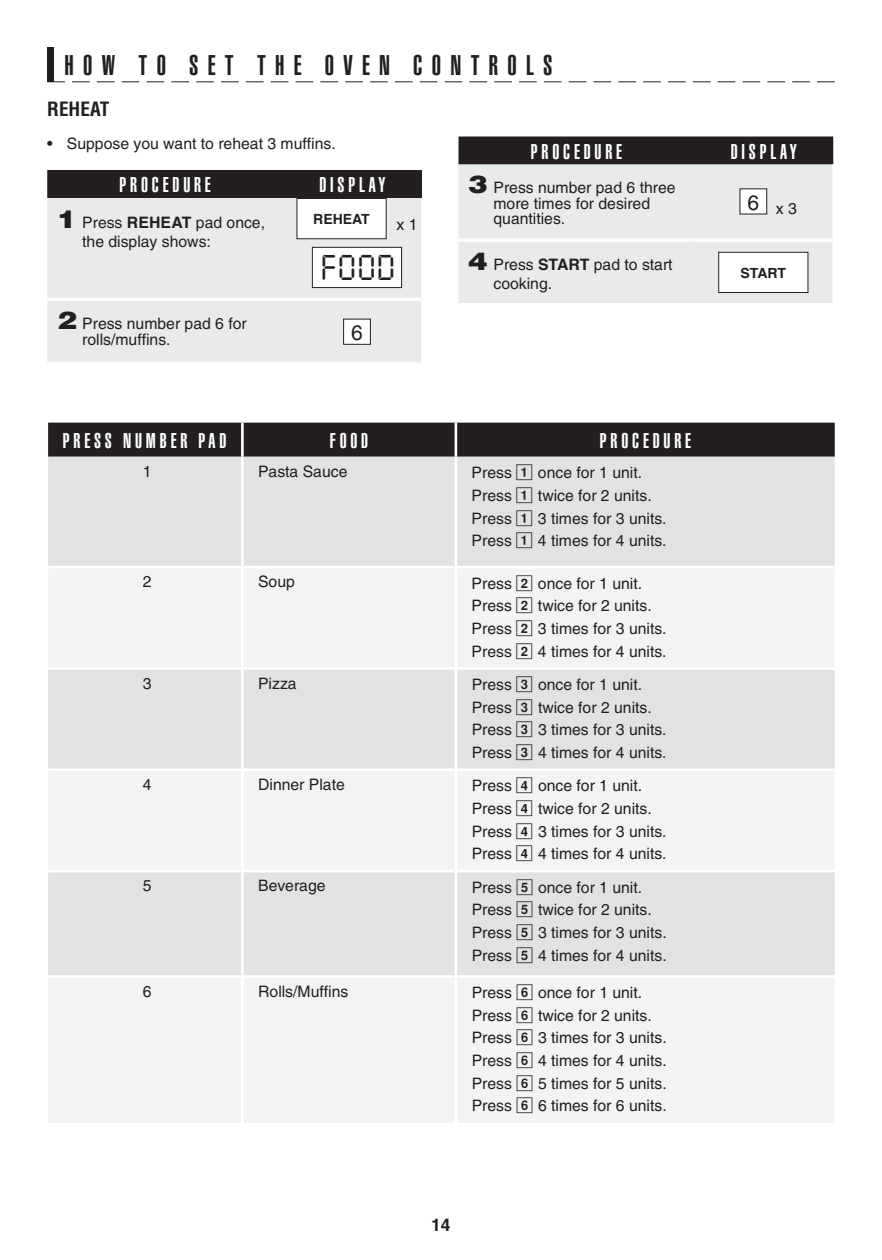
<style>
.page{position:relative;width:882px;height:1260px;background:#fff}
.page>*{position:absolute;margin:0;border:0;box-sizing:border-box;transform-origin:0 0}
.t1{font:31.5px "Digital ICG";color:#231f20}
.t2{font:900 extra-condensed 28px "Helvetica";letter-spacing:.33em;color:#231f20}
.t3{font:900 extra-condensed 21px "Helvetica";letter-spacing:.185em;color:#fff}
.t4{font:21px "Helvetica";color:#231f20}
.t5{font:700 condensed 19.25px "Helvetica";color:#231f20}
.t6{font:700 17.5px "Helvetica";color:#231f20}
.t7{font:15.75px/22.8px "Helvetica";color:#231f20}
.t8{font:700 14px "Helvetica";color:#231f20}
.s1{font-weight:900;font-size:24.5px}
.s2{font-weight:700}
.s3{font-family:"Box Posi A"}
</style>
<div class="page">
<div style="left:47px;top:47px;width:7px;height:35px;background:#231f20"></div>
<svg style="left:54px;top:81px;width:781px;height:1px"></svg>
<div style="left:47px;top:170px;width:375px;height:28px;background:#231f20"></div>
<div style="left:47px;top:198px;width:374px;height:164px;background:#e9eaeb"></div>
<hr style="left:47px;top:298px;width:236px;height:3px;background:#fff">
<hr style="left:283px;top:298px;width:138px;height:3px;background:#fff">
<div style="left:297px;top:199px;width:89px;height:40px;background:#fff"></div>
<div style="left:297px;top:198px;width:90px;height:41px;border:1px solid #231f20"></div>
<div style="left:312px;top:247px;width:90px;height:41px;background:#fff"></div>
<div style="left:312px;top:247px;width:90px;height:41px;border:1px solid #231f20"></div>
<div style="left:344px;top:319px;width:26px;height:25px;background:#fff"></div>
<div style="left:343px;top:319px;width:28px;height:26px;border:1px solid #231f20"></div>
<div style="left:48px;top:423px;width:787px;height:34px;background:#231f20"></div>
<div style="left:48px;top:457px;width:787px;height:109px;background:#e1e2e4"></div>
<svg style="left:48px;top:569px;width:787px;height:554px;fill:#f2f3f4"></svg>
<hr style="left:241px;top:423px;width:3px;height:34px;background:#fff">
<hr style="left:241px;top:457px;width:3px;height:109px;background:#fff">
<hr style="left:241px;top:568px;width:3px;height:99px;background:#fff">
<hr style="left:241px;top:670px;width:3px;height:99px;background:#fff">
<hr style="left:241px;top:771px;width:3px;height:99px;background:#fff">
<hr style="left:241px;top:872px;width:3px;height:103px;background:#fff">
<hr style="left:241px;top:978px;width:3px;height:145px;background:#fff">
<hr style="left:241px;top:667px;width:214px;height:3px;background:#fff">
<hr style="left:457px;top:667px;width:378px;height:3px;background:#fff">
<hr style="left:48px;top:769px;width:194px;height:2px;background:#fff">
<hr style="left:242px;top:769px;width:213px;height:2px;background:#fff">
<hr style="left:457px;top:769px;width:378px;height:2px;background:#fff">
<hr style="left:241px;top:870px;width:214px;height:2px;background:#fff">
<hr style="left:457px;top:870px;width:378px;height:2px;background:#fff">
<hr style="left:48px;top:975px;width:194px;height:3px;background:#fff">
<hr style="left:242px;top:975px;width:213px;height:3px;background:#fff">
<hr style="left:457px;top:975px;width:378px;height:3px;background:#fff">
<hr style="left:48px;top:667px;width:193px;height:3px;background:#fff">
<hr style="left:48px;top:870px;width:193px;height:2px;background:#fff">
<hr style="left:455px;top:423px;width:2px;height:34px;background:#fff">
<hr style="left:455px;top:457px;width:2px;height:110px;background:#fff">
<hr style="left:455px;top:567px;width:2px;height:101px;background:#fff">
<hr style="left:455px;top:668px;width:2px;height:102px;background:#fff">
<hr style="left:455px;top:770px;width:2px;height:101px;background:#fff">
<hr style="left:455px;top:871px;width:2px;height:105px;background:#fff">
<hr style="left:455px;top:976px;width:2px;height:147px;background:#fff">
<div style="left:459px;top:136px;width:374px;height:29px;background:#231f20"></div>
<div style="left:459px;top:165px;width:373px;height:138px;background:#e9eaeb"></div>
<hr style="left:459px;top:238px;width:235px;height:4px;background:#fff">
<hr style="left:694px;top:238px;width:138px;height:4px;background:#fff">
<div style="left:740px;top:189px;width:27px;height:25px;background:#fff"></div>
<div style="left:719px;top:252px;width:89px;height:41px;background:#fff"></div>
<div style="left:718px;top:252px;width:90px;height:41px;border:1px solid #231f20"></div>
<h2 class="t2" style="left:65px;top:49px;width:489px">HOW TO SET THE OVEN CONTROLS</h2>
<p class="t5" style="left:47px;top:97px;width:64px">REHEAT</p>
<p class="t7" style="left:47px;top:132px;width:290px">• Suppose you want to reheat 3 muffins.</p>
<h3 class="t3" style="left:119px;top:173px;width:93px">PROCEDURE</h3>
<h3 class="t3" style="left:319px;top:173px;width:68px">DISPLAY</h3>
<p class="t7" style="left:82px;top:213px;width:184px;line-height:18.9px;text-indent:-25px"><span class="s1">1</span> Press <span class="s2">REHEAT</span> pad once, the display shows:</p>
<p class="t8" style="left:313px;top:208px;width:58px">REHEAT</p>
<h3 class="t3" style="left:531px;top:139px;width:93px">PROCEDURE</h3>
<h3 class="t3" style="left:731px;top:139px;width:68px">DISPLAY</h3>
<p class="t7" style="left:494px;top:179px;width:184px;line-height:15.8px;text-indent:-25px"><span class="s1">3</span> Press number pad 6 three more times for desired quantities.</p>
<p class="t7" style="left:748px;top:198px;width:51px"><sup>6</sup> x 3</p>
<p class="t7" style="left:396px;top:214px;width:23px">x 1</p>
<p class="t7" style="left:82px;top:316px;width:166px;line-height:15.8px;text-indent:-25px"><span class="s1">2</span> Press number pad 6 for rolls/muffins.</p>
<h1 class="t1" style="left:321px;top:247px;width:75px">FOOD</h1>
<h3 class="t4" style="left:351px;top:320px;width:13px">6</h3>
<p class="t7" style="left:494px;top:255px;width:181px;line-height:18.9px;text-indent:-25px"><span class="s1">4</span> Press <span class="s2">START</span> pad to start cooking.</p>
<h3 class="t3" style="left:63px;top:429px;width:165px">PRESS NUMBER PAD</h3>
<h3 class="t3" style="left:330px;top:429px;width:40px">FOOD</h3>
<h3 class="t3" style="left:600px;top:429px;width:22px">PROCEDURE</h3>
<p class="t7" style="left:143px;top:460px;width:10px">1</p>
<p class="t7" style="left:258px;top:460px;width:91px">Pasta Sauce</p>
<p class="t7" style="left:472px;top:461px;width:197px">Press <span class="s3">1</span> once for 1 unit.<br>Press <span class="s3">1</span> twice for 2 units.<br>Press <span class="s3">1</span> 3 times for 3 units.<br>Press <span class="s3">1</span> 4 times for 4 units.</p>
<p class="t7" style="left:143px;top:570px;width:10px">2</p>
<p class="t7" style="left:258px;top:570px;width:38px">Soup</p>
<p class="t7" style="left:472px;top:572px;width:197px">Press <span class="s3">2</span> once for 1 unit.<br>Press <span class="s3">2</span> twice for 2 units.<br>Press <span class="s3">2</span> 3 times for 3 units.<br>Press <span class="s3">2</span> 4 times for 4 units.</p>
<p class="t7" style="left:143px;top:672px;width:10px">3</p>
<p class="t7" style="left:258px;top:672px;width:40px">Pizza</p>
<p class="t7" style="left:472px;top:673px;width:197px">Press <span class="s3">3</span> once for 1 unit.<br>Press <span class="s3">3</span> twice for 2 units.<br>Press <span class="s3">3</span> 3 times for 3 units.<br>Press <span class="s3">3</span> 4 times for 4 units.</p>
<p class="t7" style="left:143px;top:773px;width:10px">4</p>
<p class="t7" style="left:258px;top:773px;width:88px">Dinner Plate</p>
<p class="t7" style="left:472px;top:774px;width:197px">Press <span class="s3">4</span> once for 1 unit.<br>Press <span class="s3">4</span> twice for 2 units.<br>Press <span class="s3">4</span> 3 times for 3 units.<br>Press <span class="s3">4</span> 4 times for 4 units.</p>
<p class="t7" style="left:143px;top:874px;width:10px">5</p>
<p class="t7" style="left:258px;top:874px;width:69px">Beverage</p>
<p class="t7" style="left:472px;top:876px;width:197px">Press <span class="s3">5</span> once for 1 unit.<br>Press <span class="s3">5</span> twice for 2 units.<br>Press <span class="s3">5</span> 3 times for 3 units.<br>Press <span class="s3">5</span> 4 times for 4 units.</p>
<p class="t7" style="left:143px;top:980px;width:10px">6</p>
<p class="t7" style="left:258px;top:980px;width:92px">Rolls/Muffins</p>
<p class="t7" style="left:472px;top:981px;width:197px">Press <span class="s3">6</span> once for 1 unit.<br>Press <span class="s3">6</span> twice for 2 units.<br>Press <span class="s3">6</span> 3 times for 3 units.<br>Press <span class="s3">6</span> 4 times for 4 units.<br>Press <span class="s3">6</span> 5 times for 5 units.<br>Press <span class="s3">6</span> 6 times for 6 units.</p>
<p class="t6" style="left:431px;top:1211px;width:21px">14</p>
<p class="t8" style="left:741px;top:261px;width:47px">START</p>
</div>
